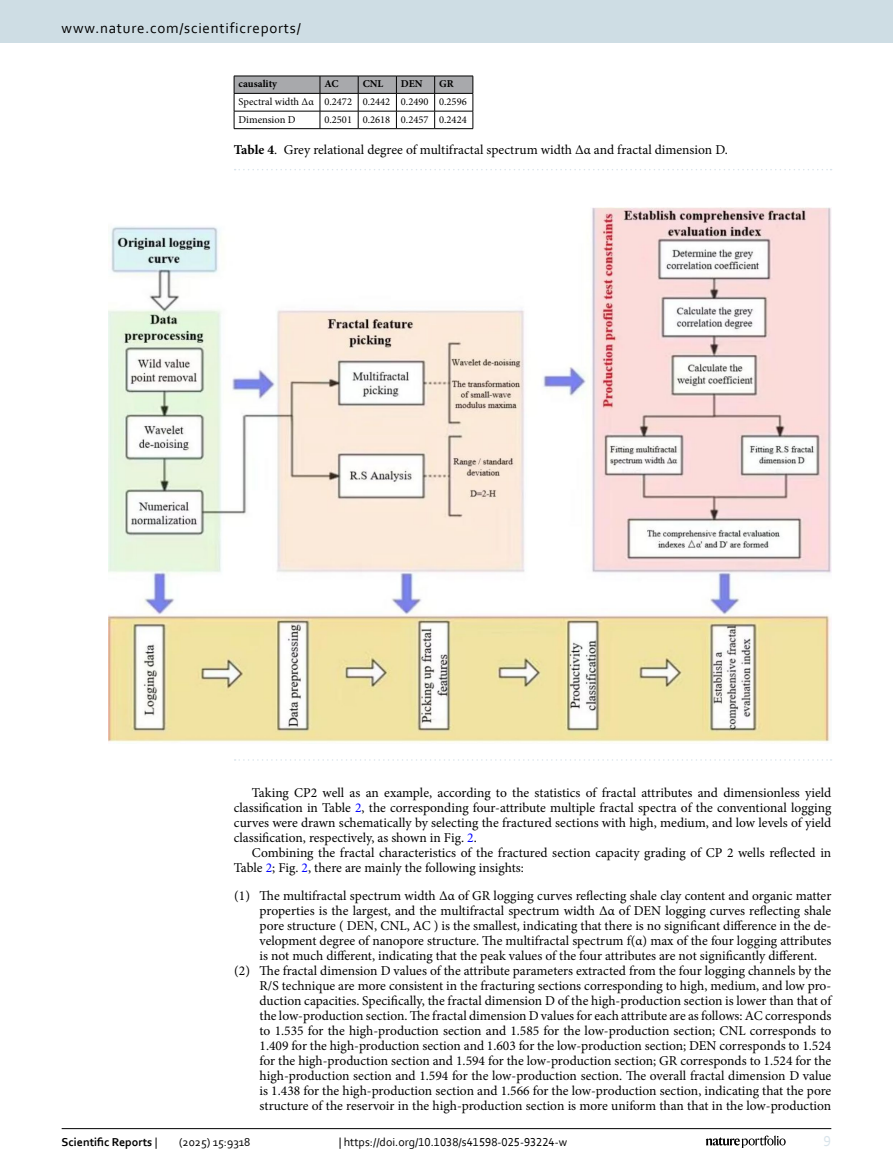
<style>
.page{position:relative;width:893px;height:1174px;background:#fff}
.page>*{position:absolute;margin:0;border:0;box-sizing:border-box;transform-origin:0 0}
.t1{font:15px "Corbel";letter-spacing:.05em;color:#000}
.t2{font:15px "Corbel";color:#d9e4eb}
.Ordered_L1_1_4{font:13.5px/15px "Minion Pro";color:#000;text-align:justify}
.Body_Text_Indent{font:13.5px/15px "Minion Pro";color:#000;text-align:justify}
.Table_Caption{font:13.5px "Minion Pro";color:#000}
.t3{font:12px "Corbel";color:#000}
.t4{font:700 12px "Corbel";color:#000}
.Table_Body{font:10.5px "Minion Pro";color:#000}
.Table_Head{font:700 10.5px "Minion Pro";color:#000}
.s1{font-weight:700}
.s2{color:#00f}
.s3{font-weight:400}
</style>
<div class="page">
<svg style="left:235px;top:759px;width:597px;height:1px"></svg>
<img style="left:108px;top:208px;width:723px;height:534px">
<hr style="left:320px;top:128px;width:38px;height:1px;background:#000">
<hr style="left:358px;top:128px;width:38px;height:1px;background:#000">
<hr style="left:396px;top:128px;width:39px;height:1px;background:#000">
<svg style="left:234px;top:76px;width:240px;height:52px"></svg>
<hr style="left:435px;top:128px;width:38px;height:1px;background:#000">
<hr style="left:234px;top:128px;width:86px;height:1px;background:#000">
<svg style="left:235px;top:169px;width:597px;height:1px"></svg>
<hr style="left:62px;top:1128px;width:769px;height:1px;background:#000">
<svg style="left:706px;top:1135px;width:80px;height:12px"></svg>
<div style="left:0;top:0;width:893px;height:43px;background:#cedde4"></div>
<p class="t1" style="left:62px;top:18px;width:241px">www.nature.com/scientificreports/</p>
<p class="Table_Head" style="left:239px;top:77px;width:40px">causality</p>
<p class="Table_Head" style="left:324px;top:77px;width:16px">AC</p>
<p class="Table_Head" style="left:363px;top:77px;width:22px">CNL</p>
<p class="Table_Head" style="left:401px;top:77px;width:23px">DEN</p>
<p class="Table_Head" style="left:439px;top:77px;width:16px">GR</p>
<p class="Table_Body" style="left:239px;top:95px;width:77px">Spectral width ∆α</p>
<p class="Table_Body" style="left:324px;top:95px;width:29px">0.2472</p>
<p class="Table_Body" style="left:363px;top:95px;width:29px">0.2442</p>
<p class="Table_Body" style="left:401px;top:95px;width:29px">0.2490</p>
<p class="Table_Body" style="left:439px;top:95px;width:29px">0.2596</p>
<p class="Table_Body" style="left:239px;top:112px;width:58px">Dimension D</p>
<p class="Table_Body" style="left:324px;top:112px;width:29px">0.2501</p>
<p class="Table_Body" style="left:363px;top:112px;width:29px">0.2618</p>
<p class="Table_Body" style="left:401px;top:112px;width:29px">0.2457</p>
<p class="Table_Body" style="left:439px;top:112px;width:29px">0.2424</p>
<p class="Table_Caption" style="left:234px;top:141px;width:495px"><span class="s1">Table 4</span>. Grey relational degree of multifractal spectrum width ∆α and fractal dimension D.</p>
<p class="Body_Text_Indent" style="left:234px;top:785px;width:599px;text-indent:18px">Taking CP2 well as an example, according to the statistics of fractal attributes and dimensionless yield classification in Table <span class="s2">2</span>, the corresponding four-attribute multiple fractal spectra of the conventional logging curves were drawn schematically by selecting the fractured sections with high, medium, and low levels of yield classification, respectively, as shown in Fig. <span class="s2">2</span>.</p>
<p class="Body_Text_Indent" style="left:234px;top:845px;width:599px;text-indent:18px">Combining the fractal characteristics of the fractured section capacity grading of CP 2 wells reflected in<br>Table <span class="s2">2</span>; Fig. <span class="s2">2</span>, there are mainly the following insights:</p>
<p class="Ordered_L1_1_4" style="left:260px;top:888px;width:573px;text-indent:-25px">(1) The multifractal spectrum width ∆α of GR logging curves reflecting shale clay content and organic matter properties is the largest, and the multifractal spectrum width ∆α of DEN logging curves reflecting shale pore structure ( DEN, CNL, AC ) is the smallest, indicating that there is no significant difference in the de&shy;velopment degree of nanopore structure. The multifractal spectrum f(α) max of the four logging attributes is not much different, indicating that the peak values of the four attributes are not significantly different.</p>
<p class="Ordered_L1_1_4" style="left:260px;top:963px;width:573px;text-indent:-25px">(2) The fractal dimension D values of the attribute parameters extracted from the four logging channels by the R/S technique are more consistent in the fracturing sections corresponding to high, medium, and low pro&shy;duction capacities. Specifically, the fractal dimension D of the high-production section is lower than that of the low-production section. The fractal dimension D values for each attribute are as follows: AC corresponds to 1.535 for the high-production section and 1.585 for the low-production section; CNL corresponds to 1.409 for the high-production section and 1.603 for the low-production section; DEN corresponds to 1.524 for the high-production section and 1.594 for the low-production section; GR corresponds to 1.524 for the high-production section and 1.594 for the low-production section. The overall fractal dimension D value is 1.438 for the high-production section and 1.566 for the low-production section, indicating that the pore structure of the reservoir in the high-production section is more uniform than that in the low-production</p>
<p class="t4" style="left:62px;top:1134px;width:97px">Scientific Reports <span class="s3">|</span></p>
<p class="t3" style="left:179px;top:1134px;width:73px">(2025) 15:9318</p>
<p class="t3" style="left:339px;top:1134px;width:230px">| https://doi.org/10.1038/s41598-025-93224-w</p>
<p class="t2" style="left:824px;top:1132px;width:9px">9</p>
</div>
